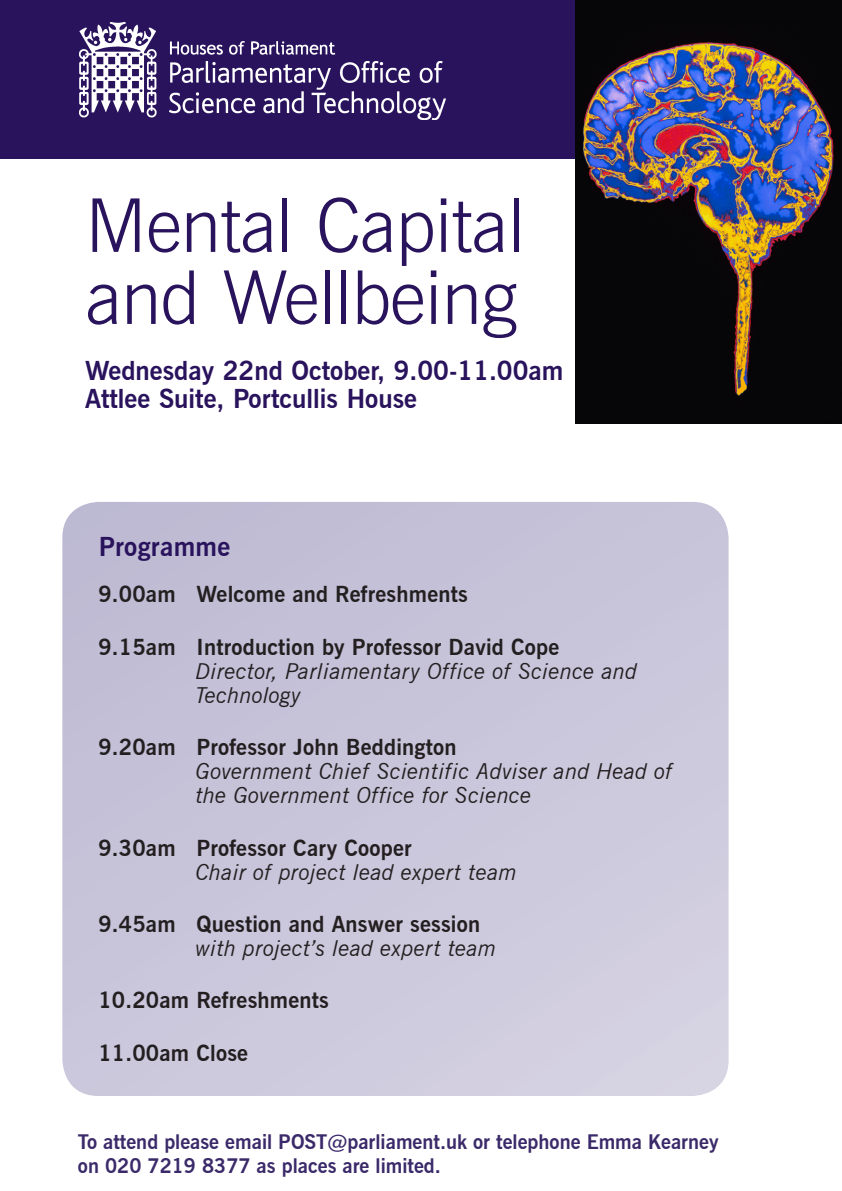
<style>
.page{position:relative;width:842px;height:1191px;background:#fff}
.page>*{position:absolute;margin:0;border:0;box-sizing:border-box;transform-origin:0 0}
.t1{font:300 74px "News Gothic BT";letter-spacing:-.01em;color:#29135d}
.t2{font:700 26px "News Gothic BT";color:#29135d}
.t3{font:italic 22px/24px "News Gothic BT";letter-spacing:.01em;color:#231f20}
.t4{font:700 22px/24px "News Gothic BT";letter-spacing:.01em;color:#231f20}
.t5{font:700 20px/24px "News Gothic BT";color:#3b2a6a}
.s1{font-weight:700;font-style:normal}
.s2{font-weight:400;font-style:italic}
</style>
<div class="page">
<div style="left:0;top:0;width:839px;height:159px;background:#29135d"></div>
<svg style="left:62px;top:502px;width:667px;height:594px;background:#c9c5da"></svg>
<img style="left:575px;top:0;width:267px;height:423px">
<img style="left:79px;top:23px;width:366px;height:96px">
<p class="t1" style="left:85px;top:181px;width:441px">Mental Capital</p>
<p class="t1" style="left:85px;top:253px;width:433px">and Wellbeing</p>
<p class="t2" style="left:85px;top:355px;width:480px">Wednesday 22nd October, 9.00-11.00am</p>
<p class="t2" style="left:85px;top:383px;width:333px">Attlee Suite, Portcullis House</p>
<p class="t2" style="left:99px;top:530px;width:133px">Programme</p>
<p class="t4" style="left:98px;top:582px;width:371px">9.00am Welcome and Refreshments</p>
<p class="t3" style="left:196px;top:635px;width:443px;text-indent:-97px"><span class="s1">9.15am Introduction by Professor David Cope<br></span>Director, Parliamentary Office of Science and<br>Technology</p>
<p class="t3" style="left:196px;top:735px;width:479px;text-indent:-97px"><span class="s1">9.20am Professor John Beddington<br></span>Government Chief Scientific Adviser and Head of the Government Office for Science</p>
<p class="t3" style="left:196px;top:835px;width:323px;text-indent:-97px"><span class="s1">9.30am Professor Cary Cooper<br></span>Chair of project lead expert team</p>
<p class="t4" style="left:196px;top:912px;width:302px;text-indent:-97px">9.45am Question and Answer session <span class="s2">with project’s lead expert team</span></p>
<p class="t4" style="left:98px;top:988px;width:232px">10.20am Refreshments</p>
<p class="t4" style="left:98px;top:1040px;width:151px">11.00am Close</p>
<p class="t5" style="left:78px;top:1129px;width:642px">To attend please email POST@parliament.uk or telephone Emma Kearney on 020 7219 8377 as places are limited.</p>
</div>
